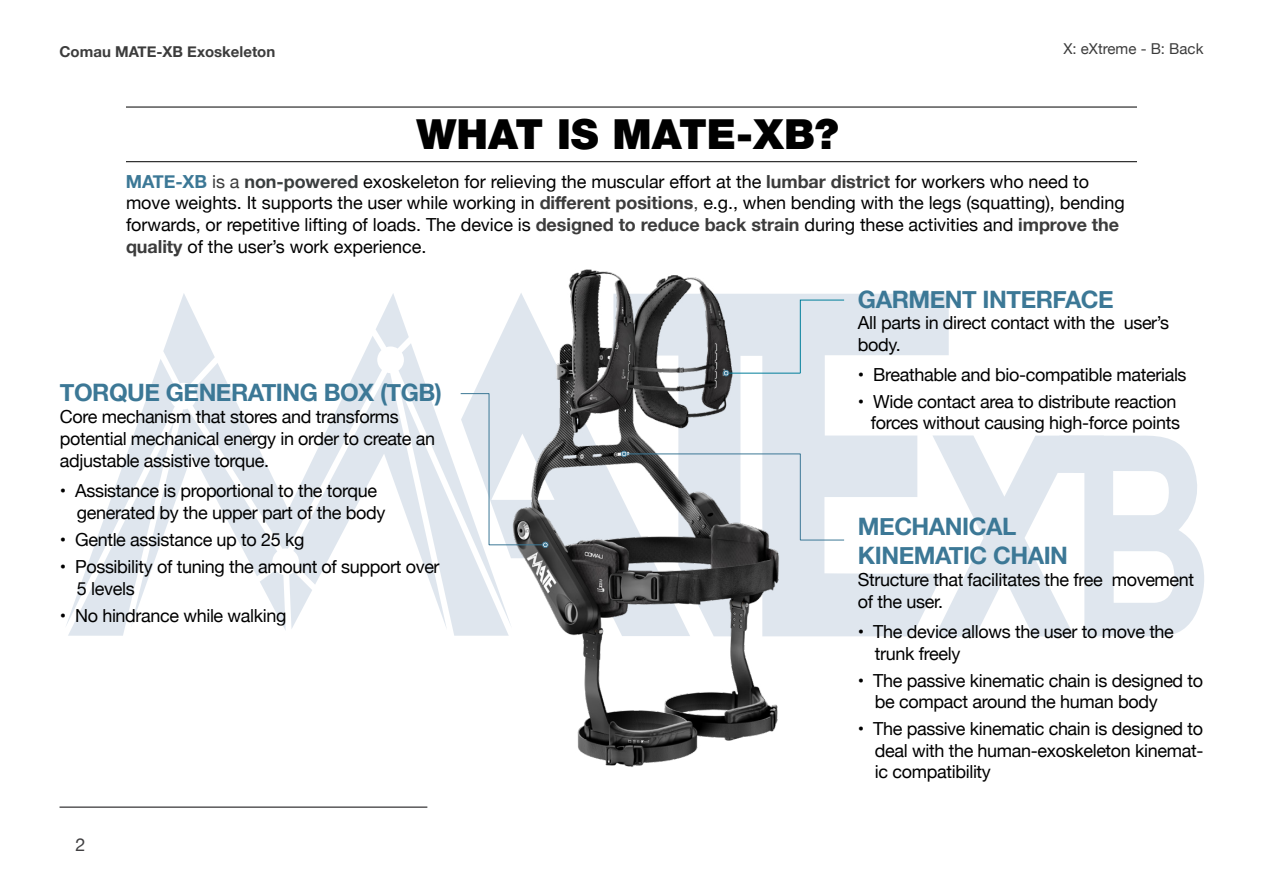
<style>
.page{position:relative;width:1263px;height:893px;background:#fff}
.page>*{position:absolute;margin:0;border:0;box-sizing:border-box;transform-origin:0 0}
.t1{font:900 41.7px "Helvetica Neue";color:#000}
.t2{font:700 24px/28.5px "Helvetica Neue";letter-spacing:-.02em;color:#3c7896}
.t3{font:18px/21.6px "Helvetica Neue";letter-spacing:-.02em;color:#000}
.t4{font:18px "Helvetica Neue";color:#414042}
.t5{font:700 15px "Helvetica Neue";color:#3c3c3c}
.t6{font:15px "Helvetica Neue";color:#3c3c3c}
.s1{font-weight:700;color:#3c7896}
.s2{color:#3c3c3c}
.s3{font-weight:700;color:#3a3e3f}
.s4{font-weight:700;color:#3c3c3c}
</style>
<div class="page">
<svg style="left:855px;top:294px;width:94px;height:342px"></svg>
<svg style="left:932px;top:435px;width:272px;height:202px"></svg>
<img style="left:548px;top:269px;width:307px;height:498px">
<hr style="left:60px;top:806px;width:367px;height:2px;background:#414042">
<hr style="left:126px;top:107px;width:1011px;height:1px;background:#000">
<hr style="left:126px;top:161px;width:1011px;height:1px;background:#000">
<svg style="left:66px;top:293px;width:482px;height:343px"></svg>
<svg style="left:621px;top:451px;width:224px;height:90px"></svg>
<svg style="left:723px;top:370px;width:6px;height:6px"></svg>
<hr style="left:729px;top:373px;width:71px;height:1px;background:#007e9a">
<svg style="left:799px;top:299px;width:46px;height:75px;background:#dae5ec"></svg>
<p class="t5" style="left:60px;top:40px;width:217px">Comau MATE-XB Exoskeleton</p>
<h1 class="t1" style="left:416px;top:109px;width:424px">WHAT IS MATE-XB?</h1>
<p class="t6" style="left:1063px;top:38px;width:142px">X: eXtreme - B: Back</p>
<p class="t3" style="left:126px;top:172px;width:1000px"><span class="s1">MATE-XB</span> <span class="s2">is a</span> <span class="s3">non-powered</span> exoskeleton for relieving the muscular effort at the <span class="s4">lumbar district</span> for workers who need to move weights. It supports the user while working in <span class="s4">different positions</span><span class="s2">,</span> e.g., when bending with the legs (squatting), bending forwards, or repetitive lifting of loads. The device is <span class="s4">designed to reduce back strain</span> during these activities and <span class="s4">improve the quality</span> of the user’s work experience.</p>
<h2 class="t2" style="left:60px;top:378px;width:384px">TORQUE GENERATING BOX (TGB)</h2>
<p class="t3" style="left:60px;top:407px;width:377px;line-height:22px">Core mechanism that stores and transforms potential mechanical energy in order to create an adjustable assistive torque.</p>
<p class="t3" style="left:77px;top:481px;width:310px;text-indent:-17px">• Assistance is proportional to the torque generated by the upper part of the body</p>
<p class="t3" style="left:60px;top:530px;width:246px">• Gentle assistance up to 25 kg</p>
<p class="t3" style="left:77px;top:557px;width:364px;text-indent:-17px">• Possibility of tuning the amount of support over<br>5 levels</p>
<p class="t3" style="left:60px;top:605px;width:228px">• No hindrance while walking</p>
<p class="t4" style="left:76px;top:831px;width:12px">2</p>
<h2 class="t2" style="left:858px;top:285px;width:257px">GARMENT INTERFACE</h2>
<p class="t3" style="left:858px;top:313px;width:313px">All parts in direct contact with the user’s body.</p>
<p class="t3" style="left:858px;top:365px;width:330px">• Breathable and bio-compatible materials</p>
<p class="t3" style="left:858px;top:392px;width:324px;text-align:right">• Wide contact area to distribute reaction forces without causing high-force points</p>
<h2 class="t2" style="left:858px;top:513px;width:212px">MECHANICAL<br>KINEMATIC CHAIN</h2>
<p class="t3" style="left:858px;top:570px;width:338px">Structure that facilitates the free movement of the user.</p>
<p class="t3" style="left:875px;top:622px;width:300px;text-indent:-17px">• The device allows the user to move the trunk freely</p>
<p class="t3" style="left:875px;top:670px;width:330px;text-indent:-17px">• The passive kinematic chain is designed to be compact around the human body</p>
<p class="t3" style="left:875px;top:719px;width:330px;text-align:justify;text-indent:-17px">• The passive kinematic chain is designed to deal with the human-exoskeleton kinemat&shy;ic compatibility</p>
</div>
